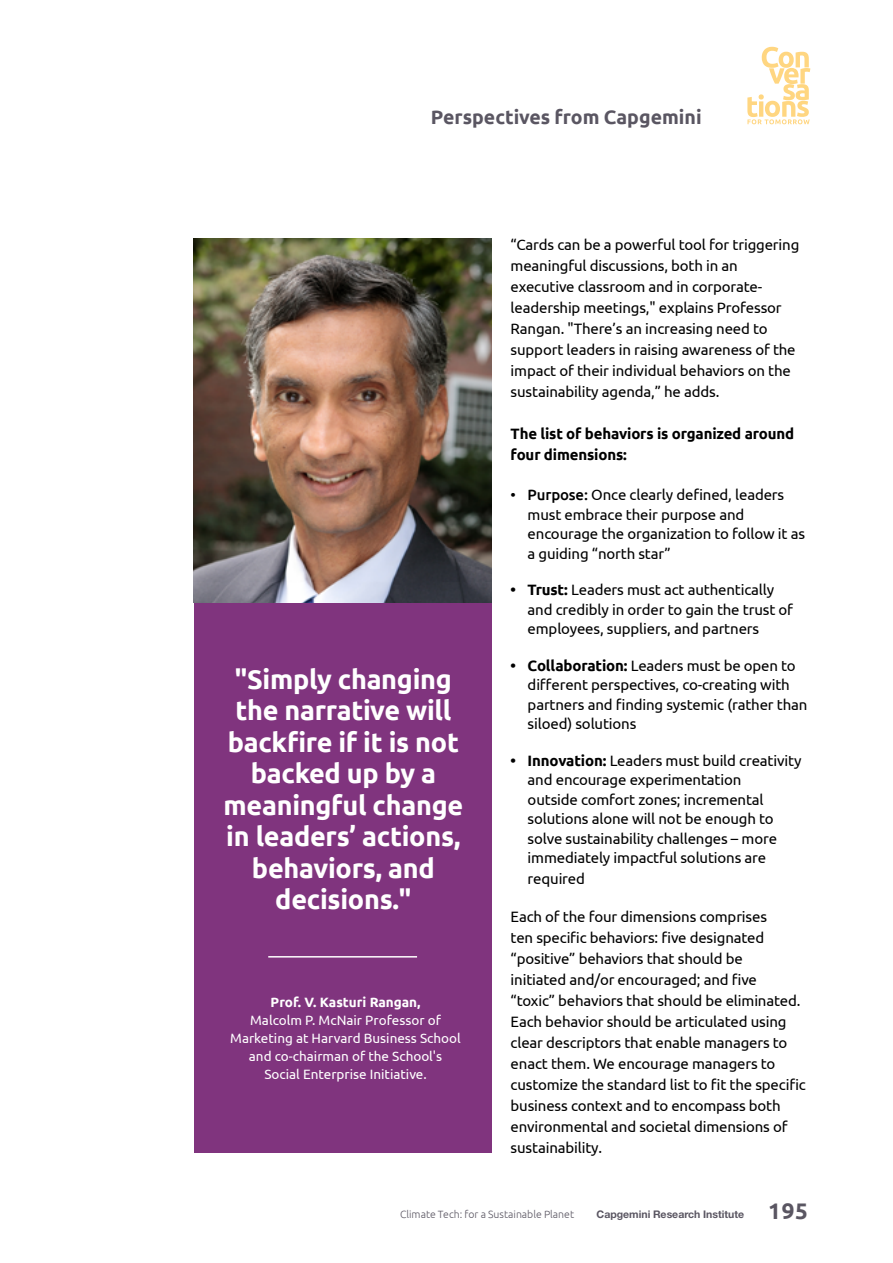
<style>
.page{position:relative;width:893px;height:1263px;background:#fff}
.page>*{position:absolute;margin:0;border:0;box-sizing:border-box;transform-origin:0 0}
.t1{font:700 27px/31.5px "Ubuntu";letter-spacing:-.01em;color:#fff;text-align:center}
.t2{font:700 19.5px "Ubuntu";color:#5a5662}
.t3{font:15px/21px "Ubuntu";letter-spacing:-.01em;color:#000}
.t4{font:700 15px/21px "Ubuntu";letter-spacing:-.01em;color:#000}
.t5{font:13.5px/18px "Ubuntu";color:#fff;text-align:center}
.t6{font:700 13.5px "Ubuntu";color:#fff}
.t7{font:300 10.5px "Ubuntu";color:#5a5662}
.t8{font:700 10.5px "Helvetica Neue LT Std";color:#5a5662}
.s1{font-weight:500}
.s2{font-weight:700}
.s3{font-family:"Ubuntu";font-size:22.5px}
</style>
<div class="page">
<svg style="left:747px;top:47px;width:63px;height:77px"></svg>
<div style="left:194px;top:238px;width:297px;height:914px;background:#80347e"></div>
<img style="left:194px;top:238px;width:297px;height:364px">
<hr style="left:268px;top:956px;width:149px;height:1px;background:#fff">
<h2 class="t2" style="left:431px;top:106px;width:272px">Perspectives from Capgemini</h2>
<h1 class="t1" style="left:224px;top:663px;width:241px">"Simply changing the narrative will backfire if it is not backed up by a meaningful change in leaders’ actions, behaviors, and decisions."</h1>
<p class="t6" style="left:271px;top:994px;width:151px">Prof. V. Kasturi Rangan,</p>
<p class="t5" style="left:230px;top:1010px;width:232px">Malcolm P. McNair Professor of Marketing at Harvard Business School and co-chairman of the School's Social Enterprise Initiative.</p>
<p class="t3" style="left:511px;top:233px;width:290px">“Cards can be a powerful tool for triggering meaningful discussions, both in an executive classroom and in corporate&shy;leadership meetings," explains Professor Rangan. "There’s an increasing need to support leaders in raising awareness of the impact of their individual behaviors on the sustainability agenda,” he adds.</p>
<p class="t4" style="left:511px;top:423px;width:285px">The list of behaviors is organized around four dimensions:</p>
<p class="t3" style="left:528px;top:485px;width:279px;line-height:19.5px;text-indent:-17px">• <span class="s1">Purpose:</span> Once clearly defined, leaders must embrace their purpose and encourage the organization to follow it as a guiding “north star”</p>
<p class="t3" style="left:528px;top:580px;width:267px;line-height:19.5px;text-indent:-17px"><span class="s2">• Trust:</span> Leaders must act authentically and credibly in order to gain the trust of employees, suppliers, and partners</p>
<p class="t3" style="left:528px;top:655px;width:281px;line-height:19.5px;text-indent:-17px"><span class="s2">• Collaboration:</span> Leaders must be open to different perspectives, co-creating with partners and finding systemic (rather than siloed) solutions</p>
<p class="t3" style="left:528px;top:750px;width:275px;line-height:19.5px;text-indent:-17px"><span class="s2">• Innovation:</span> Leaders must build creativity and encourage experimentation<br>outside comfort zones; incremental solutions alone will not be enough to solve sustainability challenges – more immediately impactful solutions are</p>
<p class="t3" style="left:528px;top:868px;width:59px">required</p>
<p class="t3" style="left:511px;top:906px;width:297px">Each of the four dimensions comprises<br>ten specific behaviors: five designated “positive” behaviors that should be<br>initiated and/or encouraged; and five<br>“toxic” behaviors that should be eliminated.<br>Each behavior should be articulated using clear descriptors that enable managers to enact them. We encourage managers to customize the standard list to fit the specific business context and to encompass both environmental and societal dimensions of sustainability.</p>
<p class="t7" style="left:400px;top:1208px;width:176px">Climate Tech: for a Sustainable Planet</p>
<p class="t8" style="left:597px;top:1207px;width:213px">Capgemini Research Institute <span class="s3">195</span></p>
</div>
